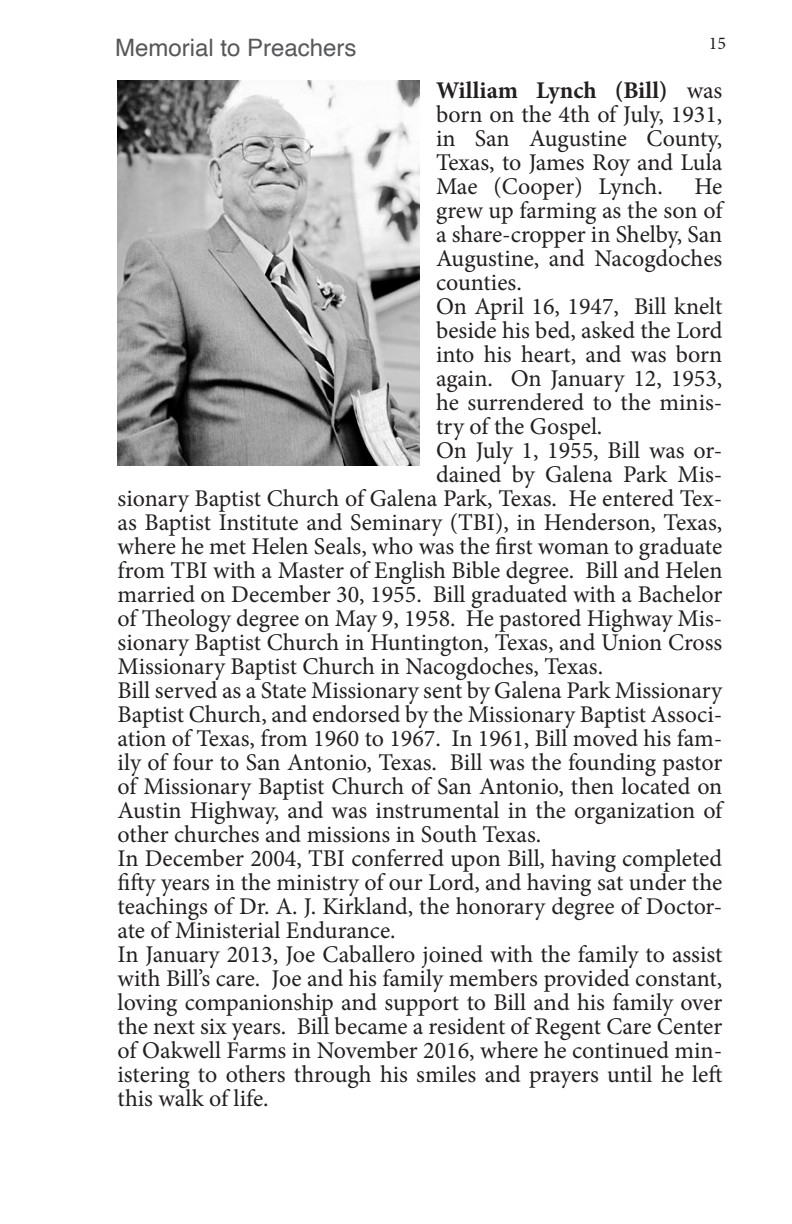
<style>
.page{position:relative;width:792px;height:1224px;background:#fff}
.page>*{position:absolute;margin:0;border:0;box-sizing:border-box;transform-origin:0 0}
.Paragraph_Style_2{font:24px/24px "Minion Pro";letter-spacing:-.005em;color:#231f20;text-align:justify}
.t1{font:24px "Helvetica";color:#57585a}
.t2{font:18px "Minion Pro";color:#231f20}
.s1{font-weight:700}
</style>
<div class="page">
<img style="left:118px;top:81px;width:302px;height:385px">
<p class="t1" style="left:115px;top:29px;width:243px">Memorial to Preachers</p>
<p class="t2" style="left:709px;top:31px;width:19px">15</p>
<p class="Paragraph_Style_2" style="left:436px;top:79px;width:288px"><span class="s1">William Lynch (Bill)</span> was born on the 4th of July, 1931, in San Augustine County, Texas, to James Roy and Lula Mae (Cooper) Lynch.</p>
<p class="Paragraph_Style_2" style="left:436px;top:175px;width:288px;text-indent:258px">He grew up farming as the son of a share-cropper in Shelby, San Augustine, and Nacogdoches counties.</p>
<p class="Paragraph_Style_2" style="left:436px;top:295px;width:288px">On April 16, 1947, Bill knelt beside his bed, asked the Lord into his heart, and was born again. On January 12, 1953, he surrendered to the minis&shy;try of the Gospel.</p>
<p class="Paragraph_Style_2" style="left:436px;top:439px;width:288px">On July 1, 1955, Bill was or-</p>
<p class="Paragraph_Style_2" style="left:436px;top:463px;width:288px">dained by Galena Park Mis-</p>
<p class="Paragraph_Style_2" style="left:118px;top:487px;width:606px">sionary Baptist Church of Galena Park, Texas. He entered Tex-</p>
<p class="Paragraph_Style_2" style="left:118px;top:511px;width:606px">as Baptist Institute and Seminary (TBI), in Henderson, Texas,</p>
<p class="Paragraph_Style_2" style="left:118px;top:535px;width:606px">where he met Helen Seals, who was the first woman to graduate</p>
<p class="Paragraph_Style_2" style="left:118px;top:559px;width:606px">from TBI with a Master of English Bible degree. Bill and Helen</p>
<p class="Paragraph_Style_2" style="left:118px;top:583px;width:606px">married on December 30, 1955. Bill graduated with a Bachelor</p>
<p class="Paragraph_Style_2" style="left:118px;top:607px;width:606px">of Theology degree on May 9, 1958. He pastored Highway Mis-</p>
<p class="Paragraph_Style_2" style="left:118px;top:631px;width:606px">sionary Baptist Church in Huntington, Texas, and Union Cross</p>
<p class="Paragraph_Style_2" style="left:118px;top:655px;width:487px">Missionary Baptist Church in Nacogdoches, Texas.</p>
<p class="Paragraph_Style_2" style="left:118px;top:679px;width:606px">Bill served as a State Missionary sent by Galena Park Missionary Baptist Church, and endorsed by the Missionary Baptist Associ&shy;ation of Texas, from 1960 to 1967. In 1961, Bill moved his fam&shy;ily of four to San Antonio, Texas. Bill was the founding pastor of Missionary Baptist Church of San Antonio, then located on Austin Highway, and was instrumental in the organization of other churches and missions in South Texas.</p>
<p class="Paragraph_Style_2" style="left:118px;top:847px;width:606px">In December 2004, TBI conferred upon Bill, having completed fifty years in the ministry of our Lord, and having sat under the teachings of Dr. A. J. Kirkland, the honorary degree of Doctor&shy;ate of Ministerial Endurance.</p>
<p class="Paragraph_Style_2" style="left:118px;top:943px;width:606px">In January 2013, Joe Caballero joined with the family to assist with Bill’s care. Joe and his family members provided constant, loving companionship and support to Bill and his family over the next six years. Bill became a resident of Regent Care Center of Oakwell Farms in November 2016, where he continued min&shy;istering to others through his smiles and prayers until he left this walk of life.</p>
</div>
